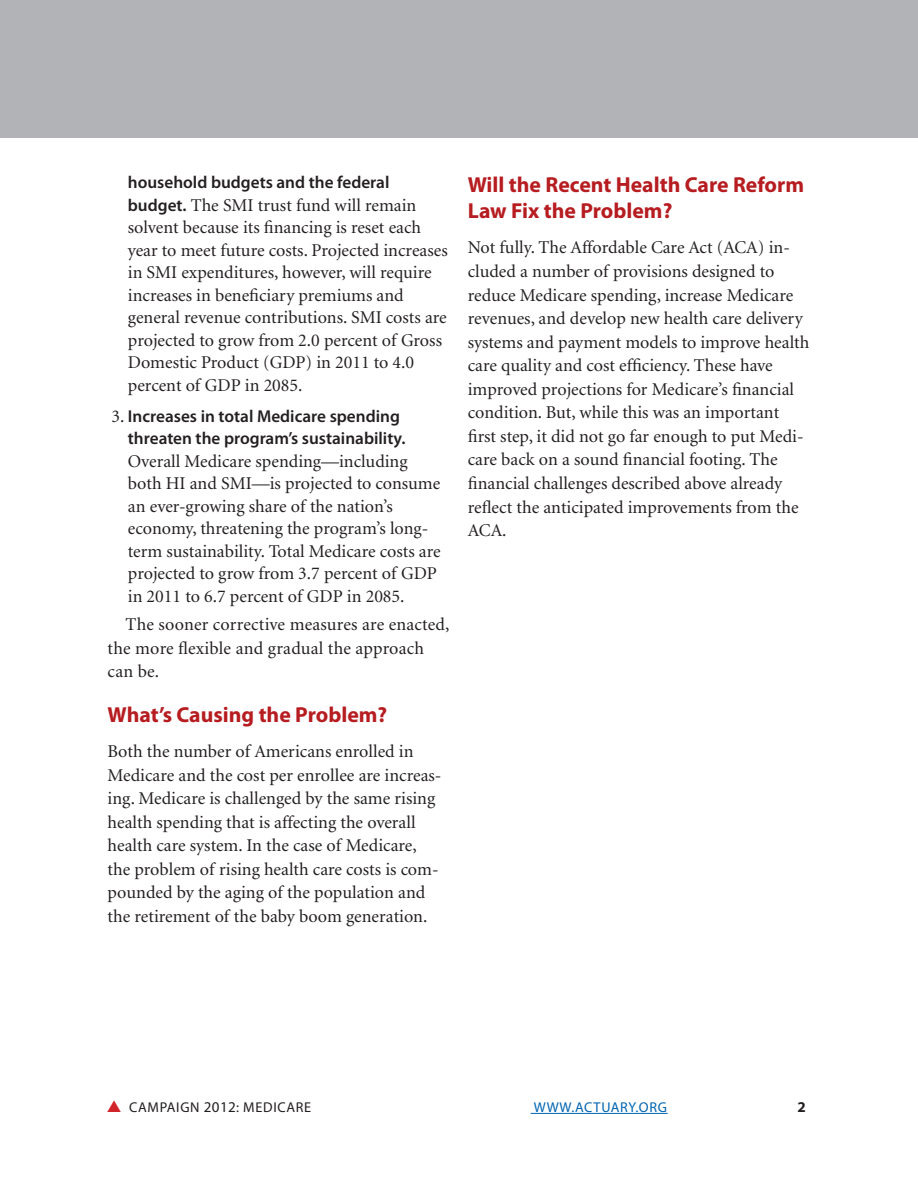
<style>
.page{position:relative;width:918px;height:1188px;background:#fff}
.page>*{position:absolute;margin:0;border:0;box-sizing:border-box;transform-origin:0 0}
.Subhead{font:700 21.75px/26.1px "Myriad Pro";color:#b61c20}
.Text_no_indent{font:18px/23.5px "Minion";color:#231f20}
.Bullets{font:18px/22.5px "Minion";color:#231f20}
.Text{font:18px/23.5px "Minion";letter-spacing:.01em;color:#231f20}
.Bullets-2{font:600 17.25px/22.5px "Myriad Pro";color:#231f20}
.t1{font:700 15px "Myriad Pro";color:#231f20}
.t2{font:14.25px "Myriad Pro";letter-spacing:.05em;color:#231f20}
.t3{font:14.25px "Myriad Pro";letter-spacing:.05em;color:#0164b1}
.s1{font-family:"Myriad Pro";font-weight:600;font-size:17.25px}
.s2{font-family:"Minion";font-weight:400;font-size:18px}
.s3{color:#d1232a}
.s4{font-size:15px}
</style>
<div class="page">
<hr style="left:531px;top:1113px;width:137px;height:1px;background:#0164b1">
<div style="left:0;top:0;width:918px;height:138px;background:#b2b3b7"></div>
<p class="Bullets-2" style="left:128px;top:171px;width:263px">household budgets and the federal</p>
<p class="Bullets" style="left:128px;top:195px;width:321px"><span class="s1">budget.</span> The SMI trust fund will remain solvent because its financing is reset each year to meet future costs. Projected increases in SMI expenditures, however, will require increases in beneficiary premiums and general revenue contributions. SMI costs are projected to grow from 2.0 percent of Gross Domestic Product (GDP) in 2011 to 4.0 percent of GDP in 2085.</p>
<p class="Bullets-2" style="left:128px;top:404px;width:279px;text-indent:-16px"><span class="s2">3.</span> Increases in total Medicare spending threaten the program’s sustainability.</p>
<p class="Bullets" style="left:128px;top:450px;width:314px">Overall Medicare spending—including both HI and SMI—is projected to consume an ever-growing share of the nation’s economy, threatening the program’s long&shy;term sustainability. Total Medicare costs are projected to grow from 3.7 percent of GDP in 2011 to 6.7 percent of GDP in 2085.</p>
<p class="Text" style="left:108px;top:613px;width:344px;text-indent:18px">The sooner corrective measures are enacted, the more flexible and gradual the approach can be.</p>
<p class="Subhead" style="left:108px;top:700px;width:281px">What’s Causing the Problem?</p>
<p class="Text_no_indent" style="left:108px;top:740px;width:335px">Both the number of Americans enrolled in Medicare and the cost per enrollee are increas&shy;ing. Medicare is challenged by the same rising health spending that is affecting the overall health care system. In the case of Medicare, the problem of rising health care costs is com&shy;pounded by the aging of the population and the retirement of the baby boom generation.</p>
<p class="Subhead" style="left:468px;top:171px;width:338px">Will the Recent Health Care Reform<br>Law Fix the Problem?</p>
<p class="Text_no_indent" style="left:468px;top:237px;width:343px">Not fully. The Affordable Care Act (ACA) in&shy;cluded a number of provisions designed to reduce Medicare spending, increase Medicare revenues, and develop new health care delivery systems and payment models to improve health care quality and cost efficiency. These have improved projections for Medicare’s financial condition. But, while this was an important first step, it did not go far enough to put Medi&shy;care back on a sound financial footing. The financial challenges described above already reflect the anticipated improvements from the ACA.</p>
<p class="t2" style="left:107px;top:1098px;width:206px"><span class="s3">▲</span> CAMPAIGN <span class="s4">2012</span>: MEDICARE</p>
<p class="t3" style="left:534px;top:1098px;width:135px">WWW.ACTUARY.ORG</p>
<p class="t1" style="left:798px;top:1097px;width:10px">2</p>
</div>
